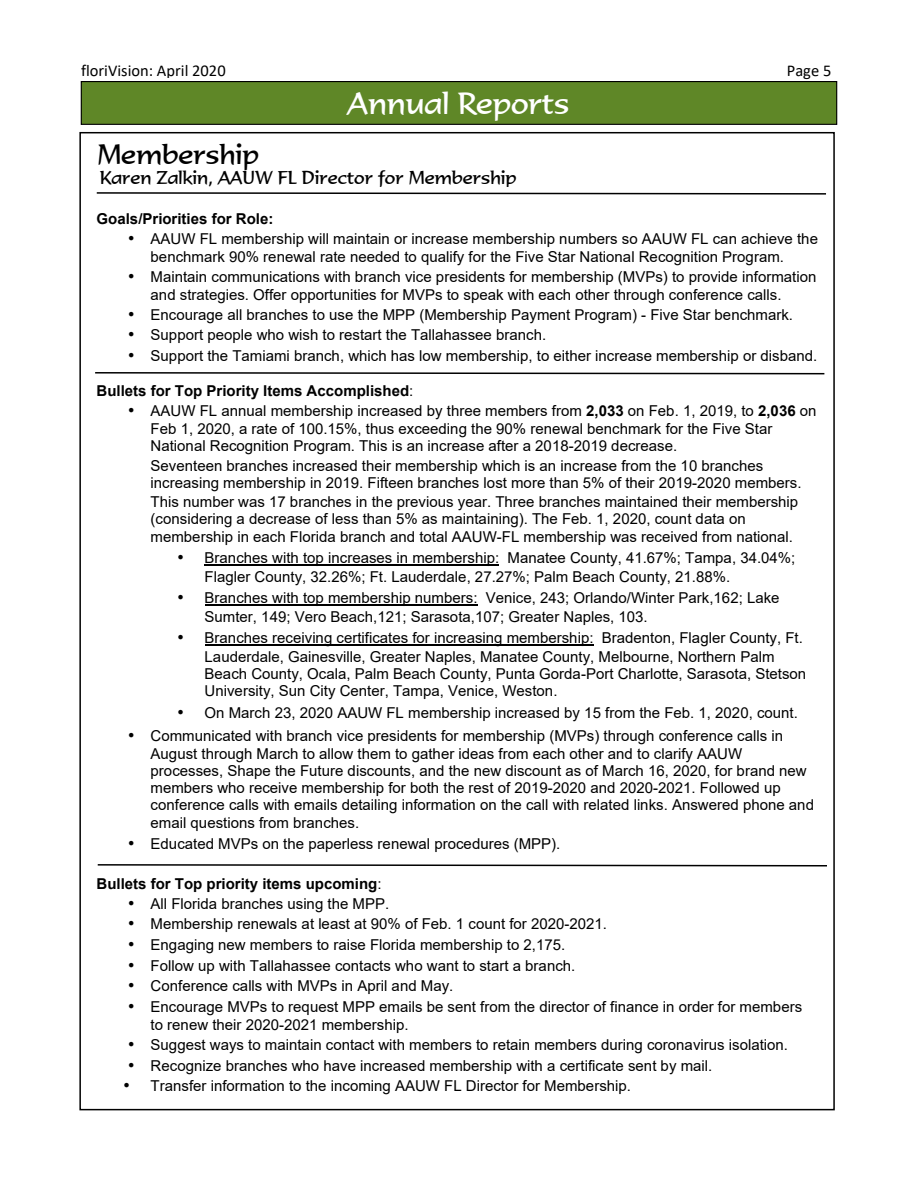
<style>
.page{position:relative;width:918px;height:1188px;background:#fff}
.page>*{position:absolute;margin:0;border:0;box-sizing:border-box;transform-origin:0 0}
.t1{font:30px "Formal 436 BT";color:#fff}
.t2{font:27px "Formal 436 BT";color:#000}
.t3{font:18px "Formal 436 BT";color:#000}
.t4{font:16.5px "Calibri";color:#000}
.t5{font:15px/18.1px "Arial";color:#000}
.t6{font:700 15px "Arial";color:#000}
.s1{font-family:"Times New Roman";font-size:18px}
.s2{font-weight:400}
.s3{font-weight:700}
</style>
<div class="page">
<div style="left:81px;top:82px;width:756px;height:42px;background:#5f8727"></div>
<div style="left:81px;top:81px;width:756px;height:44px;border:1px solid #000"></div>
<hr style="left:205px;top:565px;width:294px;height:1px;background:#000">
<hr style="left:205px;top:604px;width:273px;height:2px;background:#000">
<hr style="left:205px;top:644px;width:389px;height:2px;background:#000">
<svg style="left:96px;top:192px;width:730px;height:3px"></svg>
<svg style="left:95px;top:372px;width:730px;height:3px"></svg>
<svg style="left:97px;top:864px;width:730px;height:3px"></svg>
<p class="t4" style="left:81px;top:64px;width:146px">floriVision: April 2020</p>
<p class="t4" style="left:787px;top:63px;width:46px">Page 5</p>
<h1 class="t1" style="left:348px;top:92px;width:223px">Annual Reports</h1>
<h2 class="t2" style="left:97px;top:144px;width:163px">Membership</h2>
<p class="t3" style="left:100px;top:170px;width:418px">Karen Zalkin, AAUW FL Director for Membership</p>
<p class="t6" style="left:97px;top:213px;width:178px">Goals/Priorities for Role:</p>
<p class="t5" style="left:151px;top:231px;width:669px;text-indent:-22px"><span class="s1">•</span> AAUW FL membership will maintain or increase membership numbers so AAUW FL can achieve the benchmark 90% renewal rate needed to qualify for the Five Star National Recognition Program.</p>
<p class="t5" style="left:151px;top:269px;width:667px;text-indent:-22px"><span class="s1">•</span> Maintain communications with branch vice presidents for membership (MVPs) to provide information and strategies. Offer opportunities for MVPs to speak with each other through conference calls.</p>
<p class="t5" style="left:128px;top:307px;width:666px"><span class="s1">•</span> Encourage all branches to use the MPP (Membership Payment Program) - Five Star benchmark.</p>
<p class="t5" style="left:128px;top:327px;width:420px"><span class="s1">•</span> Support people who wish to restart the Tallahassee branch.</p>
<p class="t5" style="left:128px;top:348px;width:691px"><span class="s1">•</span> Support the Tamiami branch, which has low membership, to either increase membership or disband.</p>
<p class="t6" style="left:97px;top:385px;width:318px">Bullets for Top Priority Items Accomplished<span class="s2">:</span></p>
<p class="t5" style="left:151px;top:403px;width:667px;line-height:17.7px;text-indent:-22px"><span class="s1">•</span> AAUW FL annual membership increased by three members from <span class="s3">2,033</span> on Feb. 1, 2019, to <span class="s3">2,036</span> on<br>Feb 1, 2020, a rate of 100.15%, thus exceeding the 90% renewal benchmark for the Five Star<br>National Recognition Program. This is an increase after a 2018-2019 decrease.</p>
<p class="t5" style="left:151px;top:458px;width:652px;line-height:17.2px">Seventeen branches increased their membership which is an increase from the 10 branches increasing membership in 2019. Fifteen branches lost more than 5% of their 2019-2020 members.</p>
<p class="t5" style="left:151px;top:495px;width:649px;line-height:17.2px">This number was 17 branches in the previous year. Three branches maintained their membership (considering a decrease of less than 5% as maintaining). The Feb. 1, 2020, count data on membership in each Florida branch and total AAUW-FL membership was received from national.</p>
<p class="t5" style="left:205px;top:551px;width:592px;text-indent:-27px"><span class="s1">•</span> Branches with top increases in membership: Manatee County, 41.67%; Tampa, 34.04%;<br>Flagler County, 32.26%; Ft. Lauderdale, 27.27%; Palm Beach County, 21.88%.</p>
<p class="t5" style="left:205px;top:590px;width:576px;text-indent:-27px"><span class="s1">•</span> Branches with top membership numbers: Venice, 243; Orlando/Winter Park,162; Lake<br>Sumter, 149; Vero Beach,121; Sarasota,107; Greater Naples, 103.</p>
<p class="t5" style="left:205px;top:631px;width:603px;line-height:17.5px;text-indent:-27px"><span class="s1">•</span> Branches receiving certificates for increasing membership: Bradenton, Flagler County, Ft.<br>Lauderdale, Gainesville, Greater Naples, Manatee County, Melbourne, Northern Palm Beach County, Ocala, Palm Beach County, Punta Gorda-Port Charlotte, Sarasota, Stetson University, Sun City Center, Tampa, Venice, Weston.</p>
<p class="t5" style="left:178px;top:705px;width:622px"><span class="s1">•</span> On March 23, 2020 AAUW FL membership increased by 15 from the Feb. 1, 2020, count.</p>
<p class="t5" style="left:151px;top:728px;width:665px;line-height:17.4px;text-indent:-22px"><span class="s1">•</span> Communicated with branch vice presidents for membership (MVPs) through conference calls in August through March to allow them to gather ideas from each other and to clarify AAUW processes, Shape the Future discounts, and the new discount as of March 16, 2020, for brand new members who receive membership for both the rest of 2019-2020 and 2020-2021. Followed up conference calls with emails detailing information on the call with related links. Answered phone and email questions from branches.</p>
<p class="t5" style="left:128px;top:836px;width:434px"><span class="s1">•</span> Educated MVPs on the paperless renewal procedures (MPP).</p>
<p class="t6" style="left:97px;top:878px;width:287px">Bullets for Top priority items upcoming<span class="s2">:</span></p>
<p class="t5" style="left:128px;top:896px;width:263px"><span class="s1">•</span> All Florida branches using the MPP.</p>
<p class="t5" style="left:128px;top:916px;width:481px"><span class="s1">•</span> Membership renewals at least at 90% of Feb. 1 count for 2020-2021.</p>
<p class="t5" style="left:128px;top:937px;width:439px"><span class="s1">•</span> Engaging new members to raise Florida membership to 2,175.</p>
<p class="t5" style="left:128px;top:958px;width:449px"><span class="s1">•</span> Follow up with Tallahassee contacts who want to start a branch.</p>
<p class="t5" style="left:128px;top:978px;width:327px"><span class="s1">•</span> Conference calls with MVPs in April and May.</p>
<p class="t5" style="left:151px;top:999px;width:653px;text-indent:-22px"><span class="s1">•</span> Encourage MVPs to request MPP emails be sent from the director of finance in order for members to renew their 2020-2021 membership.</p>
<p class="t5" style="left:128px;top:1037px;width:662px"><span class="s1">•</span> Suggest ways to maintain contact with members to retain members during coronavirus isolation.</p>
<p class="t5" style="left:128px;top:1058px;width:586px"><span class="s1">•</span> Recognize branches who have increased membership with a certificate sent by mail.</p>
<p class="t5" style="left:124px;top:1078px;width:509px"><span class="s1">•</span> Transfer information to the incoming AAUW FL Director for Membership.</p>
</div>
